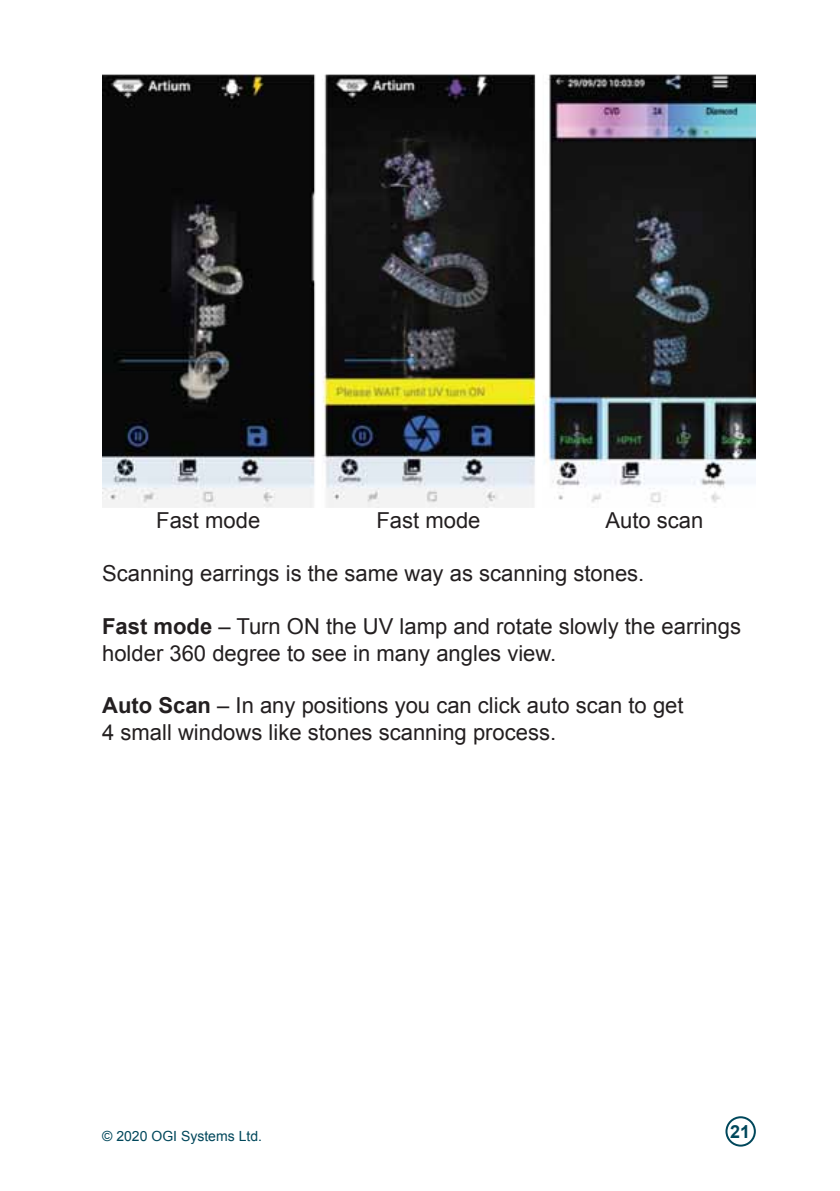
<style>
.page{position:relative;width:840px;height:1191px;background:#fff}
.page>*{position:absolute;margin:0;border:0;box-sizing:border-box;transform-origin:0 0}
.t1{font:22px/26.4px "Arial";color:#231f20}
.t2{font:700 18px "Arial";color:#00475b}
.t3{font:14px "Arial";color:#00475b}
.s1{font-weight:700}
</style>
<div class="page">
<div style="left:725px;top:1116px;width:30px;height:30px;border:2px solid #00475b;border-radius:14px"></div>
<img style="left:102px;top:74px;width:652px;height:433px">
<p class="t1" style="left:156px;top:507px;width:105px">Fast mode</p>
<p class="t1" style="left:376px;top:507px;width:105px">Fast mode</p>
<p class="t1" style="left:605px;top:507px;width:99px">Auto scan</p>
<p class="t1" style="left:102px;top:560px;width:543px">Scanning earrings is the same way as scanning stones.</p>
<p class="t1" style="left:102px;top:613px;width:640px"><span class="s1">Fast mode</span> – Turn ON the UV lamp and rotate slowly the earrings holder 360 degree to see in many angles view.</p>
<p class="t1" style="left:102px;top:692px;width:582px"><span class="s1">Auto Scan</span> – In any positions you can click auto scan to get<br>4 small windows like stones scanning process.</p>
<p class="t3" style="left:102px;top:1127px;width:161px">© 2020 OGI Systems Ltd.</p>
<p class="t2" style="left:729px;top:1119px;width:21px">21</p>
</div>
